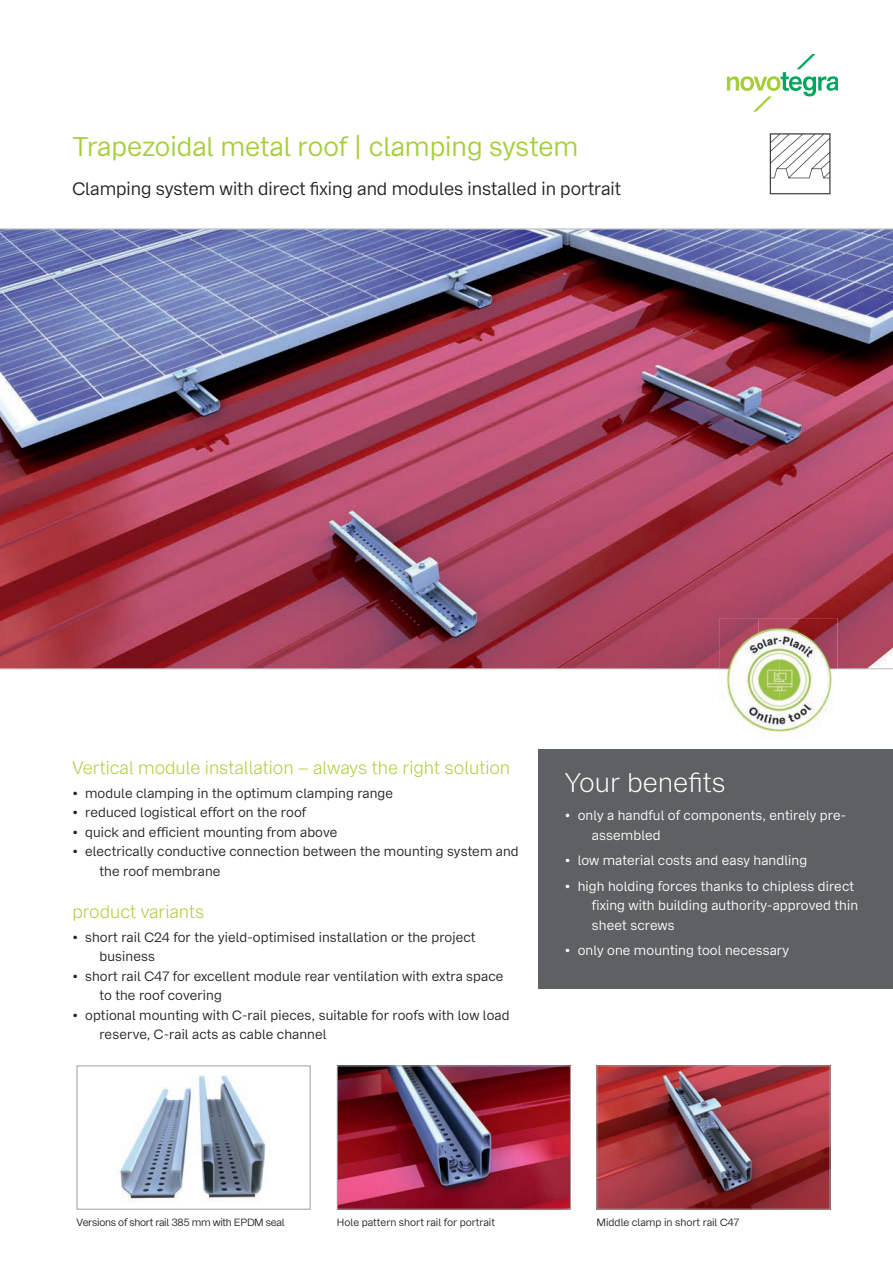
<style>
.page{position:relative;width:893px;height:1263px;background:#fff}
.page>*{position:absolute;margin:0;border:0;box-sizing:border-box;transform-origin:0 0}
.t1{font:27px "Bay Wa Sans";color:#a6ce39}
.t2{font:300 27px "Bay Wa Sans";color:#fff}
.t3{font:300 18px "Bay Wa Sans";color:#a6ce39}
.t4{font:18px "Bay Wa Sans";color:#231f20}
.t5{font:13.5px/19.5px "Bay Wa Sans";letter-spacing:.01em;color:#231f20}
.t6{font:13.5px/19.5px "Bay Wa Sans";letter-spacing:.01em;color:#fff}
.t7{font:10.5px "Bay Wa Sans";color:#231f20}
.t8{font:10.5px "Bay Wa Sans";letter-spacing:-.025em;color:#231f20}
</style>
<div class="page">
<svg style="left:727px;top:54px;width:110px;height:58px"></svg>
<img style="left:769px;top:133px;width:62px;height:62px">
<img style="left:120px;top:1075px;width:146px;height:127px">
<div style="left:77px;top:1065px;width:233px;height:144px;border:1px solid #9d9fa2"></div>
<img style="left:339px;top:1067px;width:230px;height:140px">
<div style="left:337px;top:1065px;width:234px;height:144px;border:1px solid #9d9fa2"></div>
<img style="left:598px;top:1067px;width:230px;height:140px">
<div style="left:596px;top:1065px;width:234px;height:144px;border:1px solid #9d9fa2"></div>
<img style="left:0;top:230px;width:893px;height:438px">
<hr style="left:0;top:229px;width:893px;height:1px;background:#9d9fa2">
<hr style="left:0;top:668px;width:893px;height:1px;background:#9d9fa2">
<div style="left:538px;top:749px;width:355px;height:240px;background:#5d6161"></div>
<img style="left:719px;top:618px;width:39px;height:74px">
<img style="left:798px;top:618px;width:39px;height:114px">
<img style="left:758px;top:618px;width:40px;height:11px">
<img style="left:719px;top:668px;width:118px;height:1px">
<img style="left:728px;top:629px;width:102px;height:102px">
<h1 class="t1" style="left:72px;top:130px;width:507px">Trapezoidal metal roof | clamping system</h1>
<h2 class="t4" style="left:72px;top:177px;width:550px">Clamping system with direct fixing and modules installed in portrait</h2>
<h2 class="t3" style="left:72px;top:757px;width:439px">Vertical module installation – always the right solution</h2>
<p class="t5" style="left:72px;top:783px;width:322px">• module clamping in the optimum clamping range</p>
<p class="t5" style="left:72px;top:803px;width:235px">• reduced logistical effort on the roof</p>
<p class="t5" style="left:72px;top:822px;width:266px">• quick and efficient mounting from above</p>
<p class="t5" style="left:99px;top:842px;width:421px;text-indent:-27px">• electrically conductive connection between the mounting system and the roof membrane</p>
<h2 class="t3" style="left:72px;top:901px;width:133px">product variants</h2>
<p class="t5" style="left:99px;top:927px;width:378px;text-indent:-27px">• short rail C24 for the yield-optimised installation or the project business</p>
<p class="t5" style="left:99px;top:966px;width:405px;text-indent:-27px">• short rail C47 for excellent module rear ventilation with extra space to the roof covering</p>
<p class="t5" style="left:99px;top:1005px;width:412px;text-indent:-27px">• optional mounting with C-rail pieces, suitable for roofs with low load reserve, C-rail acts as cable channel</p>
<h1 class="t2" style="left:565px;top:766px;width:162px">Your benefits</h1>
<p class="t6" style="left:592px;top:806px;width:256px;text-indent:-27px">• only a handful of components, entirely pre&shy;assembled</p>
<p class="t6" style="left:565px;top:851px;width:244px">• low material costs and easy handling</p>
<p class="t6" style="left:592px;top:876px;width:268px;text-indent:-27px">• high holding forces thanks to chipless direct fixing with building authority-approved thin sheet screws</p>
<p class="t6" style="left:565px;top:941px;width:226px">• only one mounting tool necessary</p>
<p class="t8" style="left:77px;top:1216px;width:210px">Versions of short rail 385 mm with EPDM seal</p>
<p class="t7" style="left:337px;top:1216px;width:160px">Hole pattern short rail for portrait</p>
<p class="t7" style="left:596px;top:1216px;width:144px">Middle clamp in short rail C47</p>
</div>
